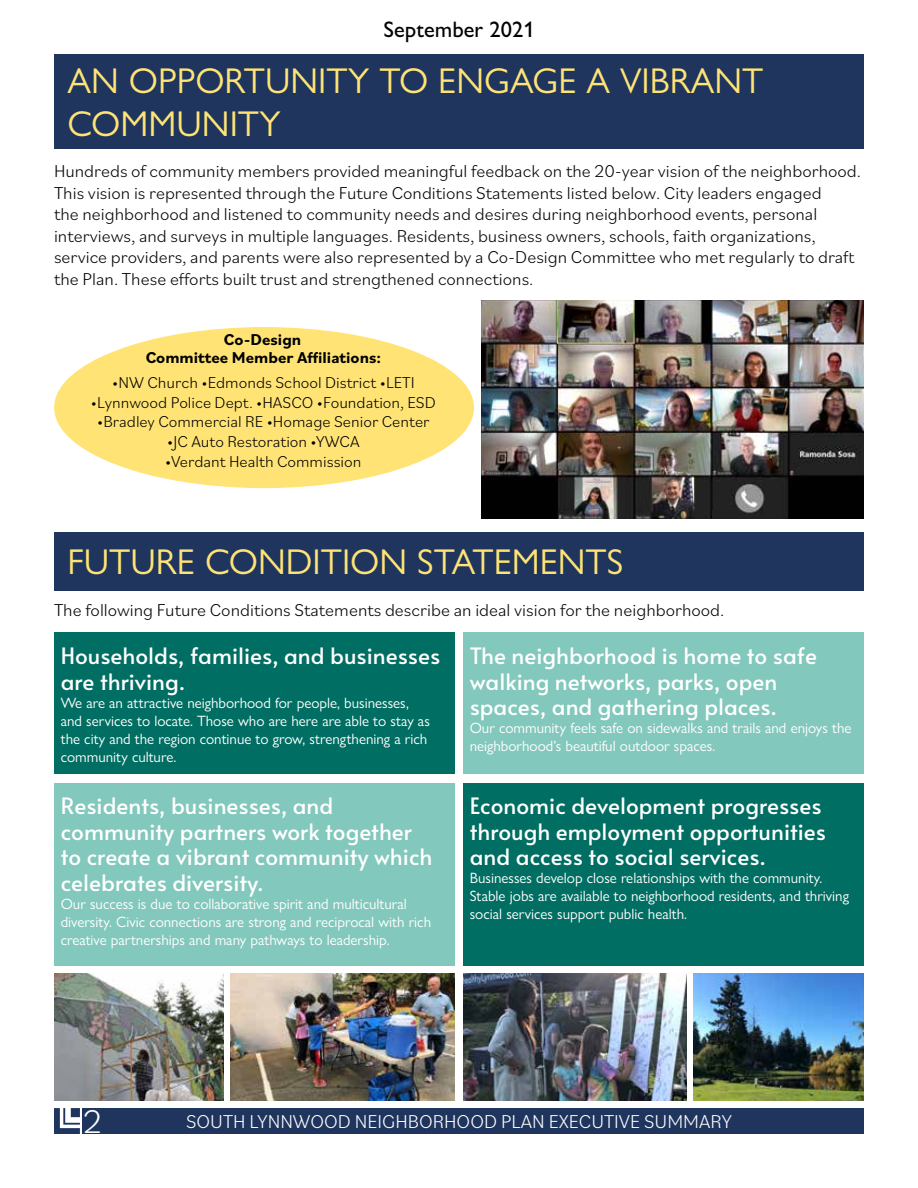
<style>
.page{position:relative;width:918px;height:1188px;background:#fff}
.page>*{position:absolute;margin:0;border:0;box-sizing:border-box;transform-origin:0 0}
.t1{font:36px/43.2px "Gill Sans Nova";color:#ffe475}
.t2{font:300 34.5px "Bilo";color:#fff}
.t3{font:22.5px/25.5px "Alata";color:#fff}
.t4{font:500 22.5px "Gill Sans Nova";color:#000}
.t5{font:300 19.5px "Bilo";color:#fff}
.t6{font:300 18px/21.6px "Bilo";color:#000}
.t7{font:300 16.5px "Bilo";color:#000}
.t8{font:700 16.5px/18px "Bilo";color:#000;text-align:center}
.t9{font:15px/18px "Gill Sans Nova";color:#fff}
</style>
<div class="page">
<div style="left:83px;top:1108px;width:781px;height:26px;background:#1f355e"></div>
<svg style="left:54px;top:1108px;width:26px;height:26px"></svg>
<div style="left:54px;top:633px;width:400px;height:141px;background:#006e62"></div>
<div style="left:463px;top:633px;width:401px;height:141px;background:#83c8bc"></div>
<div style="left:54px;top:783px;width:400px;height:183px;background:#83c8bc"></div>
<div style="left:463px;top:783px;width:401px;height:183px;background:#006e62"></div>
<div style="left:54px;top:327px;width:420px;height:161px;background:#ffe475;border-radius:50%"></div>
<div style="left:54px;top:54px;width:810px;height:94px;background:#1f355e"></div>
<div style="left:54px;top:532px;width:810px;height:58px;background:#1f355e"></div>
<img style="left:231px;top:973px;width:224px;height:128px">
<img style="left:54px;top:973px;width:169px;height:128px">
<img style="left:694px;top:973px;width:170px;height:128px">
<img style="left:463px;top:973px;width:223px;height:127px">
<img style="left:481px;top:300px;width:383px;height:219px">
<div style="left:712px;top:510px;width:27px;height:8px;background:#212121"></div>
<p class="t4" style="left:383px;top:15px;width:153px">September 2021</p>
<h1 class="t1" style="left:68px;top:59px;width:697px">AN OPPORTUNITY TO ENGAGE A VIBRANT<br>COMMUNITY</h1>
<p class="t6" style="left:54px;top:159px;width:809px">Hundreds of community members provided meaningful feedback on the 20-year vision of the neighborhood.<br>This vision is represented through the Future Conditions Statements listed below. City leaders engaged<br>the neighborhood and listened to community needs and desires during neighborhood events, personal interviews, and surveys in multiple languages. Residents, business owners, schools, faith organizations, service providers, and parents were also represented by a Co-Design Committee who met regularly to draft the Plan. These efforts built trust and strengthened connections.</p>
<p class="t8" style="left:146px;top:330px;width:237px">Co-Design<br>Committee Member Affiliations:</p>
<p class="t7" style="left:112px;top:371px;width:304px">•NW Church •Edmonds School District •LETI</p>
<p class="t7" style="left:91px;top:391px;width:346px">•Lynnwood Police Dept. •HASCO •Foundation, ESD</p>
<p class="t7" style="left:97px;top:411px;width:334px">•Bradley Commercial RE •Homage Senior Center</p>
<p class="t7" style="left:167px;top:430px;width:194px">•JC Auto Restoration •YWCA</p>
<p class="t7" style="left:165px;top:450px;width:198px">•Verdant Health Commission</p>
<h1 class="t1" style="left:68px;top:540px;width:557px">FUTURE CONDITION STATEMENTS</h1>
<p class="t6" style="left:54px;top:598px;width:672px">The following Future Conditions Statements describe an ideal vision for the neighborhood.</p>
<p class="t3" style="left:61px;top:640px;width:381px">Households, families, and businesses are thriving.</p>
<p class="t9" style="left:61px;top:693px;width:371px">We are an attractive neighborhood for people, businesses, and services to locate. Those who are here are able to stay as the city and the region continue to grow, strengthening a rich community culture.</p>
<p class="t3" style="left:61px;top:790px;width:373px">Residents, businesses, and community partners work together to create a vibrant community which celebrates diversity.</p>
<p class="t9" style="left:61px;top:894px;width:372px">Our success is due to collaborative spirit and multicultural diversity. Civic connections are strong and reciprocal with rich creative partnerships and many pathways to leadership.</p>
<p class="t3" style="left:470px;top:640px;width:349px">The neighborhood is home to safe walking networks, parks, open spaces, and gathering places.</p>
<p class="t9" style="left:470px;top:719px;width:383px">Our community feels safe on sidewalks and trails and enjoys the neighborhood’s beautiful outdoor spaces.</p>
<p class="t3" style="left:470px;top:790px;width:358px">Economic development progresses through employment opportunities and access to social services.</p>
<p class="t9" style="left:470px;top:869px;width:381px">Businesses develop close relationships with the community.<br>Stable jobs are available to neighborhood residents, and thriving social services support public health.</p>
<h2 class="t2" style="left:83px;top:1097px;width:21px">2</h2>
<p class="t5" style="left:186px;top:1108px;width:547px">SOUTH LYNNWOOD NEIGHBORHOOD PLAN EXECUTIVE SUMMARY</p>
</div>
